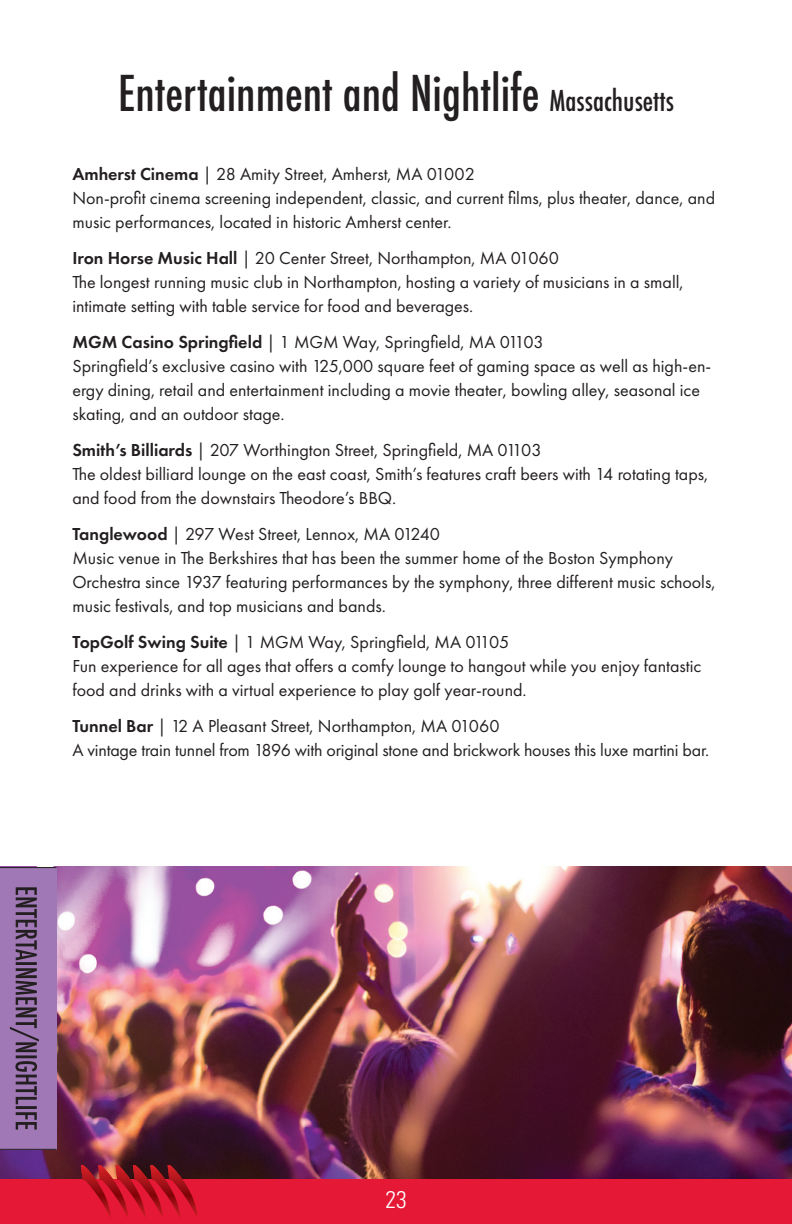
<style>
.page{position:relative;width:792px;height:1224px;background:#fff}
.page>*{position:absolute;margin:0;border:0;box-sizing:border-box;transform-origin:0 0}
.t1{font:500 condensed 48px "Futura";color:#231f20}
.t2{font:300 condensed 24px "Univers";color:#fff}
.t3{font:18px/24px "Futura PT";color:#231f20}
.s1{font-size:28px}
.s2{font-weight:600}
</style>
<div class="page">
<img style="left:0;top:866px;width:792px;height:314px">
<div style="left:0;top:867px;width:56px;height:282px;background:#a078b5"></div>
<div style="left:0;top:1180px;width:792px;height:44px;background:#e51836"></div>
<svg style="left:81px;top:1165px;width:117px;height:53px"></svg>
<hr style="left:0;top:867px;width:57px;height:1px;background:#231f20">
<hr style="left:0;top:1149px;width:57px;height:1px;background:#231f20">
<svg style="left:10px;top:887px;width:29px;height:243px"></svg>
<h1 class="t1" style="left:118px;top:63px;width:557px">Entertainment and Nightlife <span class="s1">Massachusetts</span></h1>
<p class="t3" style="left:72px;top:162px;width:644px"><span class="s2">Amherst Cinema</span> | 28 Amity Street, Amherst, MA 01002<br>Non-profit cinema screening independent, classic, and current films, plus theater, dance, and music performances, located in historic Amherst center.</p>
<p class="t3" style="left:72px;top:246px;width:613px"><span class="s2">Iron Horse Music Hall</span> | 20 Center Street, Northampton, MA 01060<br>The longest running music club in Northampton, hosting a variety of musicians in a small, intimate setting with table service for food and beverages.</p>
<p class="t3" style="left:72px;top:330px;width:640px"><span class="s2">MGM Casino Springfield</span> | 1 MGM Way, Springfield, MA 01103<br>Springfield’s exclusive casino with 125,000 square feet of gaming space as well as high-en&shy;ergy dining, retail and entertainment including a movie theater, bowling alley, seasonal ice skating, and an outdoor stage.</p>
<p class="t3" style="left:72px;top:438px;width:637px"><span class="s2">Smith’s Billiards</span> | 207 Worthington Street, Springfield, MA 01103<br>The oldest billiard lounge on the east coast, Smith’s features craft beers with 14 rotating taps, and food from the downstairs Theodore’s BBQ.</p>
<p class="t3" style="left:72px;top:522px;width:645px"><span class="s2">Tanglewood</span> | 297 West Street, Lennox, MA 01240<br>Music venue in The Berkshires that has been the summer home of the Boston Symphony Orchestra since 1937 featuring performances by the symphony, three different music schools, music festivals, and top musicians and bands.</p>
<p class="t3" style="left:72px;top:630px;width:631px"><span class="s2">TopGolf Swing Suite</span> | 1 MGM Way, Springfield, MA 01105<br>Fun experience for all ages that offers a comfy lounge to hangout while you enjoy fantastic food and drinks with a virtual experience to play golf year-round.</p>
<p class="t3" style="left:72px;top:714px;width:639px"><span class="s2">Tunnel Bar</span> | 12 A Pleasant Street, Northampton, MA 01060<br>A vintage train tunnel from 1896 with original stone and brickwork houses this luxe martini bar.</p>
<h2 class="t2" style="left:385px;top:1185px;width:23px">23</h2>
</div>
